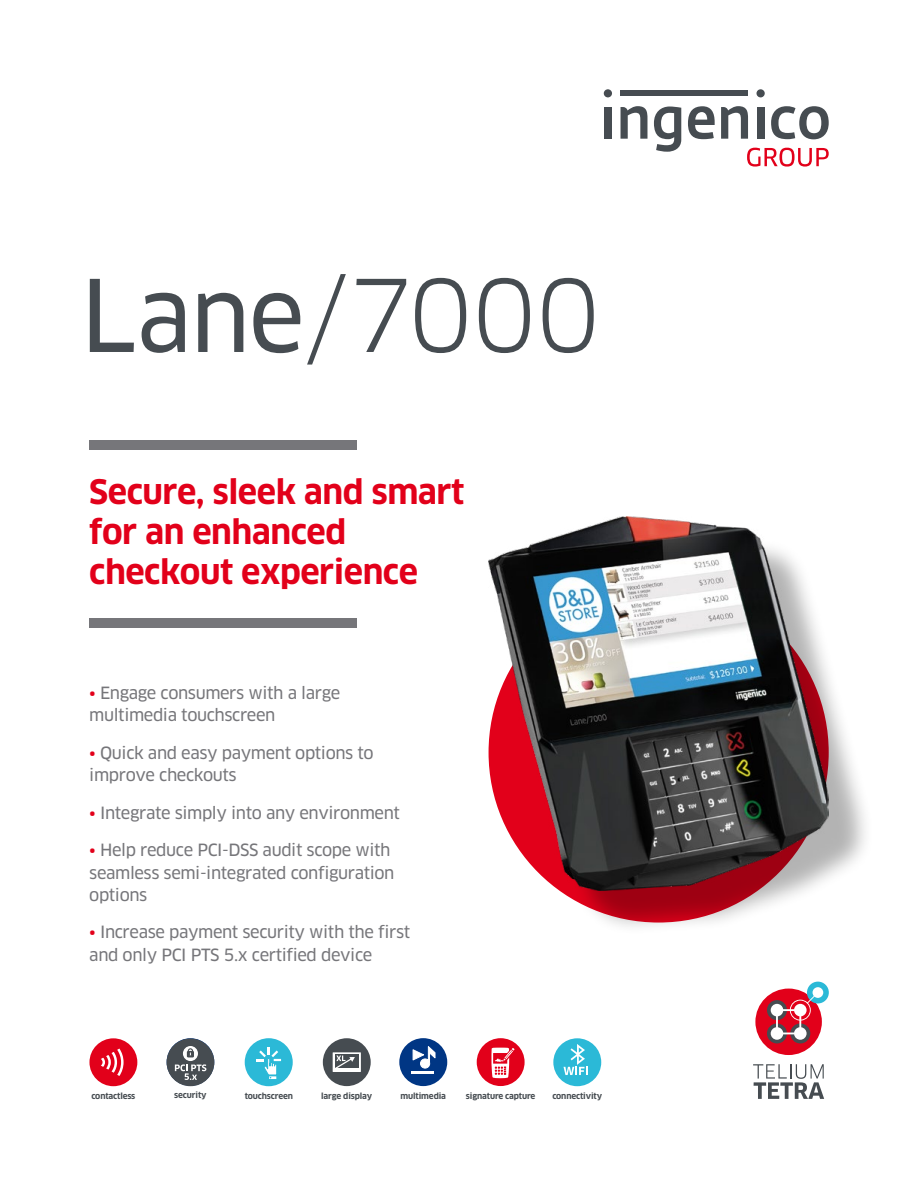
<style>
.page{position:relative;width:918px;height:1188px;background:#fff}
.page>*{position:absolute;margin:0;border:0;box-sizing:border-box;transform-origin:0 0}
.t1{font:97.5px "Clan OT";color:#464c51}
.t2{font:700 33px/39.6px "Clan OT";letter-spacing:-.015em;color:#e2001a}
.t3{font:16.5px/22.5px "Clan OT News";letter-spacing:-.025em;color:#76767a}
.t4{font:700 8.25px "Clan OT";letter-spacing:-.015em;color:#464c51}
.s1{font-family:"Clan OT News"}
.s2{color:#e2001a}
</style>
<div class="page">
<div style="left:89px;top:440px;width:268px;height:10px;background:#76767a"></div>
<div style="left:89px;top:618px;width:268px;height:10px;background:#76767a"></div>
<div style="left:755px;top:989px;width:67px;height:66px;background:#e2001a;border-radius:50%"></div>
<svg style="left:767px;top:1023px;width:20px;height:20px"></svg>
<div style="left:790px;top:1023px;width:20px;height:20px;background:#464c51;border-radius:50%"></div>
<div style="left:807px;top:982px;width:22px;height:21px;background:#2bb9d7;border-radius:50%"></div>
<svg style="left:767px;top:1000px;width:20px;height:20px"></svg>
<svg style="left:771px;top:987px;width:52px;height:53px"></svg>
<svg style="left:753px;top:1064px;width:71px;height:35px"></svg>
<div style="left:89px;top:1038px;width:48px;height:48px;background:#e2001a;border-radius:50%"></div>
<svg style="left:101px;top:1049px;width:23px;height:27px"></svg>
<div style="left:500px;top:528px;width:374px;height:408px;background:#000;opacity:.3"></div>
<img style="left:489px;top:516px;width:340px;height:375px">
<div style="left:167px;top:1039px;width:47px;height:47px;background:#464c51;border-radius:50%"></div>
<svg style="left:183px;top:1046px;width:15px;height:15px"></svg>
<svg style="left:187px;top:1048px;width:7px;height:9px"></svg>
<svg style="left:175px;top:1064px;width:31px;height:16px"></svg>
<div style="left:553px;top:1038px;width:48px;height:48px;background:#2bb9d7;border-radius:50%"></div>
<svg style="left:564px;top:1044px;width:24px;height:31px"></svg>
<div style="left:245px;top:1038px;width:48px;height:48px;background:#2bb9d7;border-radius:50%"></div>
<svg style="left:256px;top:1048px;width:25px;height:31px"></svg>
<div style="left:323px;top:1038px;width:48px;height:48px;background:#464c51;border-radius:50%"></div>
<div style="left:333px;top:1052px;width:28px;height:20px;background:#fff"></div>
<div style="left:335px;top:1054px;width:24px;height:14px;background:#464c51"></div>
<svg style="left:335px;top:1056px;width:20px;height:12px"></svg>
<div style="left:399px;top:1038px;width:48px;height:48px;background:#003684;border-radius:50%"></div>
<hr style="left:411px;top:1071px;width:23px;height:3px;background:#fff">
<svg style="left:412px;top:1046px;width:24px;height:22px"></svg>
<div style="left:477px;top:1038px;width:48px;height:48px;background:#e2001a;border-radius:50%"></div>
<svg style="left:491px;top:1047px;width:24px;height:31px"></svg>
<div style="left:604px;top:107px;width:7px;height:32px;background:#464c51"></div>
<div style="left:621px;top:90px;width:127px;height:6px;background:#464c51"></div>
<svg style="left:654px;top:107px;width:27px;height:45px"></svg>
<svg style="left:688px;top:106px;width:27px;height:33px"></svg>
<div style="left:757px;top:107px;width:7px;height:32px;background:#464c51"></div>
<svg style="left:771px;top:106px;width:58px;height:33px"></svg>
<div style="left:604px;top:89px;width:8px;height:8px;background:#464c51;border-radius:50%"></div>
<div style="left:757px;top:89px;width:8px;height:8px;background:#464c51;border-radius:50%"></div>
<svg style="left:621px;top:106px;width:26px;height:33px"></svg>
<svg style="left:721px;top:106px;width:27px;height:33px"></svg>
<svg style="left:747px;top:148px;width:82px;height:19px"></svg>
<h1 class="t1" style="left:80px;top:258px;width:521px"><span class="s1">Lane</span>/7000</h1>
<h2 class="t2" style="left:89px;top:473px;width:377px">Secure, sleek and smart for an enhanced checkout experience</h2>
<p class="t3" style="left:89px;top:682px;width:253px"><span class="s2">•</span> Engage consumers with a large multimedia touchscreen</p>
<p class="t3" style="left:89px;top:741px;width:286px"><span class="s2">•</span> Quick and easy payment options to improve checkouts</p>
<p class="t3" style="left:89px;top:801px;width:312px"><span class="s2">•</span> Integrate simply into any environment</p>
<p class="t3" style="left:89px;top:839px;width:307px"><span class="s2">•</span> Help reduce PCI-DSS audit scope with seamless semi-integrated configuration options</p>
<p class="t3" style="left:89px;top:921px;width:322px"><span class="s2">•</span> Increase payment security with the first and only PCI PTS 5.x certified device</p>
<p class="t4" style="left:92px;top:1091px;width:45px">contactless</p>
<p class="t4" style="left:174px;top:1091px;width:34px">security</p>
<p class="t4" style="left:245px;top:1091px;width:50px">touchscreen</p>
<p class="t4" style="left:321px;top:1091px;width:53px">large display</p>
<p class="t4" style="left:401px;top:1091px;width:47px">multimedia</p>
<p class="t4" style="left:466px;top:1091px;width:71px">signature capture</p>
<p class="t4" style="left:552px;top:1091px;width:51px">connectivity</p>
</div>
